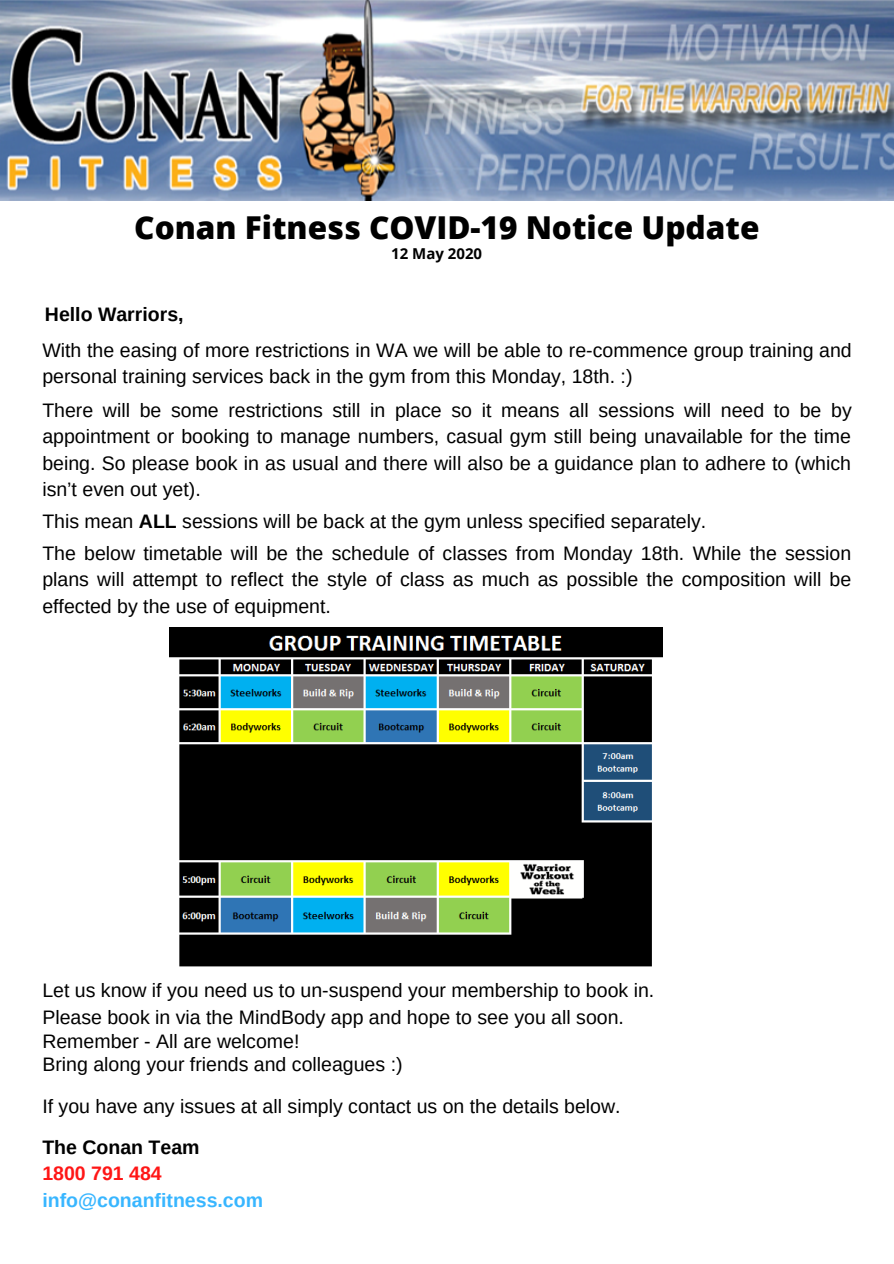
<style>
.page{position:relative;width:894px;height:1264px;background:#fff}
.page>*{position:absolute;margin:0;border:0;box-sizing:border-box;transform-origin:0 0}
.t1{font:800 31.5px "Open Sans";color:#000}
.t2{font:19.5px/26.4px "Arimo";color:#000}
.t3{font:700 19.5px "Arimo";color:#000}
.t4{font:700 19.5px "Arimo";color:#38b6ff}
.t5{font:700 19.5px "Arimo";color:#ff1616}
.t6{font:700 15px "Open Sans";color:#000}
.s1{font-weight:700}
</style>
<div class="page">
<img style="left:170px;top:627px;width:492px;height:340px">
<img style="left:0;top:0;width:893px;height:200px">
<h1 class="t1" style="left:134px;top:205px;width:626px">Conan Fitness COVID-19 Notice Update</h1>
<p class="t6" style="left:391px;top:243px;width:92px">12 May 2020</p>
<p class="t3" style="left:45px;top:303px;width:140px">Hello Warriors,</p>
<p class="t2" style="left:42px;top:337px;width:810px">With the easing of more restrictions in WA we will be able to re-commence group training and personal training services back in the gym from this Monday, 18th. :)</p>
<p class="t2" style="left:42px;top:397px;width:810px;text-align:justify">There will be some restrictions still in place so it means all sessions will need to be by appointment or booking to manage numbers, casual gym still being unavailable for the time being. So please book in as usual and there will also be a guidance plan to adhere to (which isn’t even out yet).</p>
<p class="t2" style="left:42px;top:508px;width:665px">This mean <span class="s1">ALL</span> sessions will be back at the gym unless specified separately.</p>
<p class="t2" style="left:42px;top:539px;width:810px;text-align:justify">The below timetable will be the schedule of classes from Monday 18th. While the session plans will attempt to reflect the style of class as much as possible the composition will be effected by the use of equipment.</p>
<p class="t2" style="left:42px;top:977px;width:613px">Let us know if you need us to un-suspend your membership to book in.<br>Please book in via the MindBody app and hope to see you all soon.</p>
<p class="t2" style="left:42px;top:1030px;width:361px;line-height:23.1px">Remember - All are welcome!<br>Bring along your friends and colleagues :)</p>
<p class="t2" style="left:42px;top:1093px;width:579px">If you have any issues at all simply contact us on the details below.</p>
<p class="t3" style="left:42px;top:1136px;width:159px">The Conan Team</p>
<p class="t5" style="left:42px;top:1162px;width:121px">1800 791 484</p>
<p class="t4" style="left:42px;top:1189px;width:222px">info@conanfitness.com</p>
</div>
